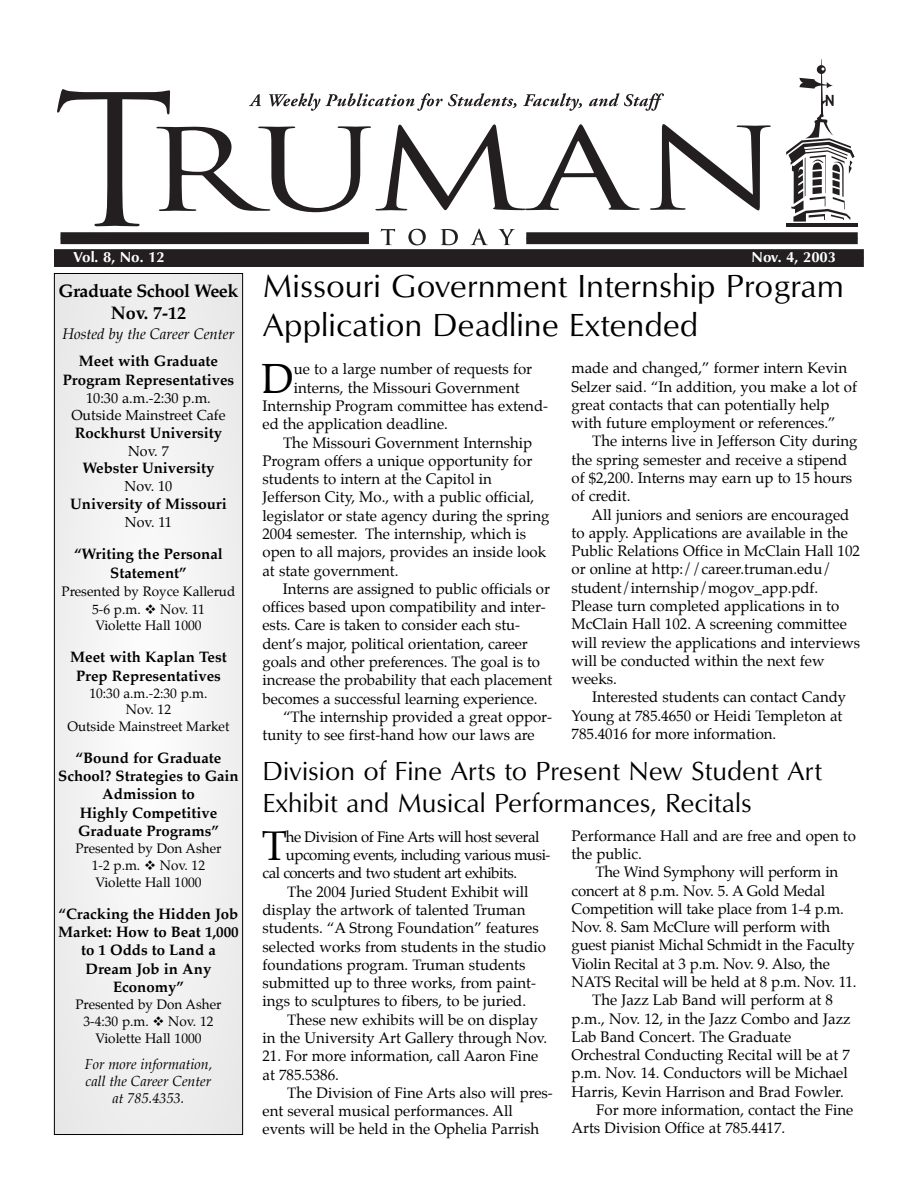
<style>
.page{position:relative;width:918px;height:1188px;background:#fff}
.page>*{position:absolute;margin:0;border:0;box-sizing:border-box;transform-origin:0 0}
.t1{font:41.25px "Palatino";color:#000}
.t2{font:33px/39.6px "Optimum Roman DTC";color:#000}
.t3{font:27px/32.4px "Optimum Roman DTC";color:#000}
.t4{font:700 18px/21.9px "Palatino";letter-spacing:-.025em;color:#000;text-align:center}
.t5{font:15px/18.3px "Palatino";color:#000}
.t6{font:700 15px/18.3px "Palatino";color:#000;text-align:center}
.t7{font:15px "Palatino";letter-spacing:-.03em;color:#000}
.t8{font:italic 15px "Palatino";color:#000}
.t9{font:15px "Optimum Bold DTC";color:#fff}
.t10{font:14.25px/17.4px "Palatino";color:#000;text-align:center}
.t11{font:italic 14.25px/17.4px "Palatino";color:#000;text-align:center}
.t12{font:13.5px/16.5px "Palatino";color:#000}
</style>
<div class="page">
<div style="left:55px;top:274px;width:187px;height:860px;background:#f1f1f1"></div>
<div style="left:54px;top:273px;width:189px;height:862px;border:1px solid #000"></div>
<hr style="left:786px;top:223px;width:71px;height:4px;background:#231f20">
<svg style="left:786px;top:59px;width:69px;height:163px"></svg>
<svg style="left:57px;top:89px;width:714px;height:156px"></svg>
<div style="left:60px;top:232px;width:309px;height:12px;background:#231f20"></div>
<div style="left:54px;top:249px;width:810px;height:18px;background:#231f20"></div>
<div style="left:526px;top:232px;width:332px;height:12px;background:#231f20"></div>
<p class="t9" style="left:74px;top:251px;width:93px">Vol. 8, No. 12</p>
<p class="t9" style="left:752px;top:251px;width:86px">Nov. 4, 2003</p>
<h2 class="t2" style="left:262px;top:269px;width:583px">Missouri Government Internship Program<br>Application Deadline Extended</h2>
<h1 class="t1" style="left:262px;top:359px;width:33px">D</h1>
<p class="t5" style="left:294px;top:361px;width:240px">ue to a large number of requests for</p>
<p class="t4" style="left:59px;top:282px;width:181px">Graduate School Week<br>Nov. 7-12</p>
<p class="t8" style="left:62px;top:327px;width:174px">Hosted by the Career Center</p>
<p class="t6" style="left:63px;top:353px;width:173px">Meet with Graduate<br>Program Representatives</p>
<p class="t10" style="left:71px;top:390px;width:156px">10:30 a.m.-2:30 p.m.<br>Outside Mainstreet Cafe</p>
<p class="t6" style="left:75px;top:425px;width:149px">Rockhurst University</p>
<p class="t10" style="left:128px;top:443px;width:42px">Nov. 7</p>
<p class="t6" style="left:82px;top:460px;width:134px">Webster University</p>
<p class="t10" style="left:125px;top:479px;width:49px">Nov. 10</p>
<p class="t6" style="left:70px;top:496px;width:158px">University of Missouri</p>
<p class="t10" style="left:125px;top:514px;width:49px">Nov. 11</p>
<p class="t6" style="left:74px;top:546px;width:150px">“Writing the Personal<br>Statement”</p>
<p class="t12" style="left:92px;top:583px;width:145px;line-height:17.7px;text-indent:-31px">Presented by Royce Kallerud<br>5-6 p.m.</p>
<p class="t5" style="left:572px;top:360px;width:287px">made and changed,” former intern Kevin Selzer said. “In addition, you make a lot of great contacts that can potentially help with future employment or references.”</p>
<p class="t5" style="left:572px;top:433px;width:288px;text-indent:21px">The interns live in Jefferson City during the spring semester and receive a stipend of $2,200. Interns may earn up to 15 hours of credit.</p>
<p class="t5" style="left:572px;top:506px;width:290px;text-indent:20px">All juniors and seniors are encouraged to apply. Applications are available in the Public Relations Office in McClain Hall 102 or online at http://career.truman.edu/ student/internship/mogov_app.pdf.<br>Please turn completed applications in to McClain Hall 102. A screening committee will review the applications and interviews will be conducted within the next few weeks.</p>
<p class="t5" style="left:572px;top:689px;width:276px;text-indent:21px">Interested students can contact Candy<br>Young at 785.4650 or Heidi Templeton at<br>785.4016 for more information.</p>
<p class="t5" style="left:294px;top:379px;width:227px">interns, the Missouri Government</p>
<p class="t5" style="left:262px;top:398px;width:287px">Internship Program committee has extend-</p>
<p class="t5" style="left:262px;top:416px;width:187px">ed the application deadline.</p>
<p class="t5" style="left:283px;top:434px;width:251px">The Missouri Government Internship</p>
<p class="t5" style="left:262px;top:453px;width:271px">Program offers a unique opportunity for</p>
<p class="t5" style="left:262px;top:471px;width:231px">students to intern at the Capitol in</p>
<p class="t5" style="left:262px;top:489px;width:273px">Jefferson City, Mo., with a public official,</p>
<p class="t5" style="left:262px;top:507px;width:288px">legislator or state agency during the spring</p>
<p class="t5" style="left:262px;top:526px;width:265px">2004 semester. The internship, which is</p>
<p class="t5" style="left:262px;top:544px;width:285px">open to all majors, provides an inside look</p>
<p class="t5" style="left:262px;top:562px;width:138px">at state government.</p>
<p class="t5" style="left:283px;top:581px;width:269px">Interns are assigned to public officials or</p>
<p class="t5" style="left:262px;top:599px;width:285px">offices based upon compatibility and inter-</p>
<p class="t5" style="left:262px;top:617px;width:259px">ests. Care is taken to consider each stu-</p>
<p class="t5" style="left:262px;top:635px;width:267px">dent’s major, political orientation, career</p>
<p class="t5" style="left:262px;top:654px;width:279px">goals and other preferences. The goal is to</p>
<p class="t5" style="left:262px;top:672px;width:291px">increase the probability that each placement</p>
<p class="t5" style="left:262px;top:690px;width:277px">becomes a successful learning experience.</p>
<p class="t5" style="left:283px;top:709px;width:271px">“The internship provided a great oppor-</p>
<p class="t5" style="left:262px;top:727px;width:274px">tunity to see first-hand how our laws are</p>
<p class="t12" style="left:95px;top:602px;width:111px;text-align:right">Nov. 11<br>Violette Hall 1000</p>
<p class="t6" style="left:70px;top:649px;width:158px">Meet with Kaplan Test<br>Prep Representatives</p>
<p class="t12" style="left:68px;top:686px;width:163px;text-align:center">10:30 a.m.-2:30 p.m.<br>Nov. 12<br>Outside Mainstreet Market</p>
<p class="t6" style="left:58px;top:750px;width:182px">“Bound for Graduate<br>School? Strategies to Gain<br>Admission to<br>Highly Competitive<br>Graduate Programs”</p>
<p class="t12" style="left:92px;top:841px;width:131px;line-height:17px;text-indent:-16px">Presented by Don Asher<br>1-2 p.m.</p>
<h3 class="t3" style="left:262px;top:757px;width:561px">Division of Fine Arts to Present New Student Art<br>Exhibit and Musical Performances, Recitals</h3>
<p class="t5" style="left:572px;top:828px;width:286px">Performance Hall and are free and open to the public.</p>
<p class="t5" style="left:595px;top:864px;width:244px">The Wind Symphony will perform in</p>
<p class="t5" style="left:572px;top:882px;width:255px">concert at 8 p.m. Nov. 5. A Gold Medal</p>
<p class="t5" style="left:572px;top:901px;width:274px">Competition will take place from 1-4 p.m.</p>
<p class="t5" style="left:572px;top:919px;width:260px">Nov. 8. Sam McClure will perform with</p>
<p class="t5" style="left:572px;top:937px;width:285px">guest pianist Michal Schmidt in the Faculty</p>
<p class="t5" style="left:572px;top:956px;width:260px">Violin Recital at 3 p.m. Nov. 9. Also, the</p>
<p class="t5" style="left:572px;top:974px;width:287px">NATS Recital will be held at 8 p.m. Nov. 11.</p>
<p class="t5" style="left:592px;top:992px;width:242px">The Jazz Lab Band will perform at 8</p>
<p class="t5" style="left:572px;top:1010px;width:281px">p.m., Nov. 12, in the Jazz Combo and Jazz</p>
<p class="t5" style="left:572px;top:1029px;width:221px">Lab Band Concert. The Graduate</p>
<p class="t5" style="left:572px;top:1047px;width:280px">Orchestral Conducting Recital will be at 7</p>
<p class="t5" style="left:572px;top:1065px;width:278px">p.m. Nov. 14. Conductors will be Michael</p>
<p class="t5" style="left:572px;top:1084px;width:274px">Harris, Kevin Harrison and Brad Fowler.</p>
<p class="t5" style="left:596px;top:1102px;width:259px">For more information, contact the Fine</p>
<p class="t5" style="left:572px;top:1120px;width:215px">Arts Division Office at 785.4417.</p>
<h1 class="t1" style="left:262px;top:826px;width:27px">T</h1>
<p class="t7" style="left:286px;top:829px;width:255px">he Division of Fine Arts will host several</p>
<p class="t7" style="left:286px;top:848px;width:266px">upcoming events, including various musi-</p>
<p class="t7" style="left:262px;top:866px;width:256px">cal concerts and two student art exhibits.</p>
<p class="t5" style="left:287px;top:883px;width:243px">The 2004 Juried Student Exhibit will</p>
<p class="t5" style="left:262px;top:902px;width:265px">display the artwork of talented Truman</p>
<p class="t5" style="left:262px;top:920px;width:278px">students. “A Strong Foundation” features</p>
<p class="t5" style="left:262px;top:938px;width:285px">selected works from students in the studio</p>
<p class="t5" style="left:262px;top:957px;width:264px">foundations program. Truman students</p>
<p class="t5" style="left:262px;top:975px;width:275px">submitted up to three works, from paint-</p>
<p class="t5" style="left:262px;top:993px;width:265px">ings to sculptures to fibers, to be juried.</p>
<p class="t5" style="left:287px;top:1011px;width:252px">These new exhibits will be on display</p>
<p class="t5" style="left:262px;top:1030px;width:286px">in the University Art Gallery through Nov.</p>
<p class="t5" style="left:262px;top:1048px;width:277px">21. For more information, call Aaron Fine at 785.5386.</p>
<p class="t5" style="left:262px;top:1085px;width:292px;text-indent:25px">The Division of Fine Arts also will pres&shy;ent several musical performances. All events will be held in the Ophelia Parrish</p>
<p class="t12" style="left:95px;top:858px;width:111px;text-align:right">Nov. 12<br>Violette Hall 1000</p>
<p class="t6" style="left:58px;top:906px;width:182px">“Cracking the Hidden Job<br>Market: How to Beat 1,000 to 1 Odds to Land a<br>Dream Job in Any<br>Economy”</p>
<p class="t12" style="left:83px;top:997px;width:140px;line-height:17px;text-indent:-8px">Presented by Don Asher<br>3-4:30 p.m.</p>
<p class="t12" style="left:95px;top:1014px;width:120px;text-indent:73px">Nov. 12<br>Violette Hall 1000</p>
<p class="t11" style="left:85px;top:1056px;width:129px">For more information, call the Career Center at 785.4353.</p>
</div>
